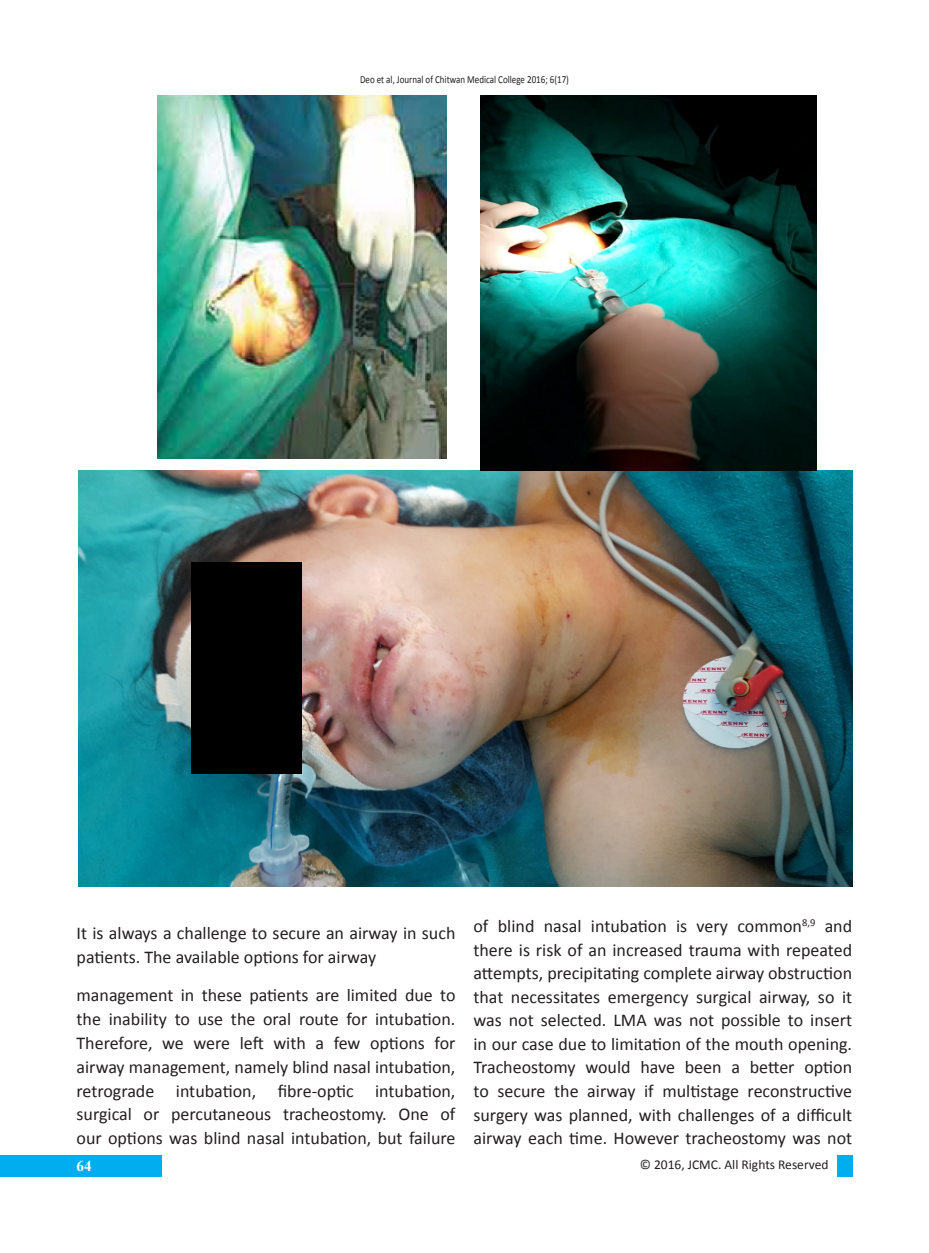
<style>
.page{position:relative;width:929px;height:1253px;background:#fff}
.page>*{position:absolute;margin:0;border:0;box-sizing:border-box;transform-origin:0 0}
.t1{font:18px/23.5px "Calibri";color:#231f20;text-align:justify}
.t2{font:700 15px "Times New Roman";color:#fff}
.t3{font:13.5px "Calibri";color:#231f20}
.t4{font:10.8px "Calibri";color:#231f20;scale:.83 1}
</style>
<div class="page">
<div style="left:837px;top:1155px;width:15px;height:21px;background:#00aeef"></div>
<div style="left:0;top:1155px;width:162px;height:21px;background:#00aeef"></div>
<img style="left:78px;top:470px;width:774px;height:417px">
<div style="left:191px;top:562px;width:111px;height:211px;background:#000"></div>
<img style="left:158px;top:95px;width:288px;height:363px">
<img style="left:480px;top:95px;width:336px;height:375px">
<p class="t4" style="left:360px;top:73px;width:253px">Deo et al, Journal of Chitwan Medical College 2016; 6(17)</p>
<p class="t1" style="left:77px;top:921px;width:380px">It is always a challenge to secure an airway in such patients. The available options for airway</p>
<p class="t1" style="left:77px;top:983px;width:380px">management in these patients are limited due to the inability to use the oral route for intubation.<br>Therefore, we were left with a few options for airway management, namely blind nasal intubation, retrograde intubation, fibre-optic intubation, surgical or percutaneous tracheostomy. One of our options was blind nasal intubation, but failure</p>
<p class="t1" style="left:473px;top:914px;width:380px">of blind nasal intubation is very common<sup>8,9</sup> and there is risk of an increased trauma with repeated attempts, precipitating complete airway obstruction that necessitates emergency surgical airway, so it was not selected. LMA was not possible to insert in our case due to limitation of the mouth opening.<br>Tracheostomy would have been a better option to secure the airway if multistage reconstructive surgery was planned, with challenges of a difficult airway each time. However tracheostomy was not</p>
<p class="t2" style="left:77px;top:1155px;width:16px">64</p>
<p class="t3" style="left:640px;top:1156px;width:190px">© 2016, JCMC. All Rights Reserved</p>
</div>
